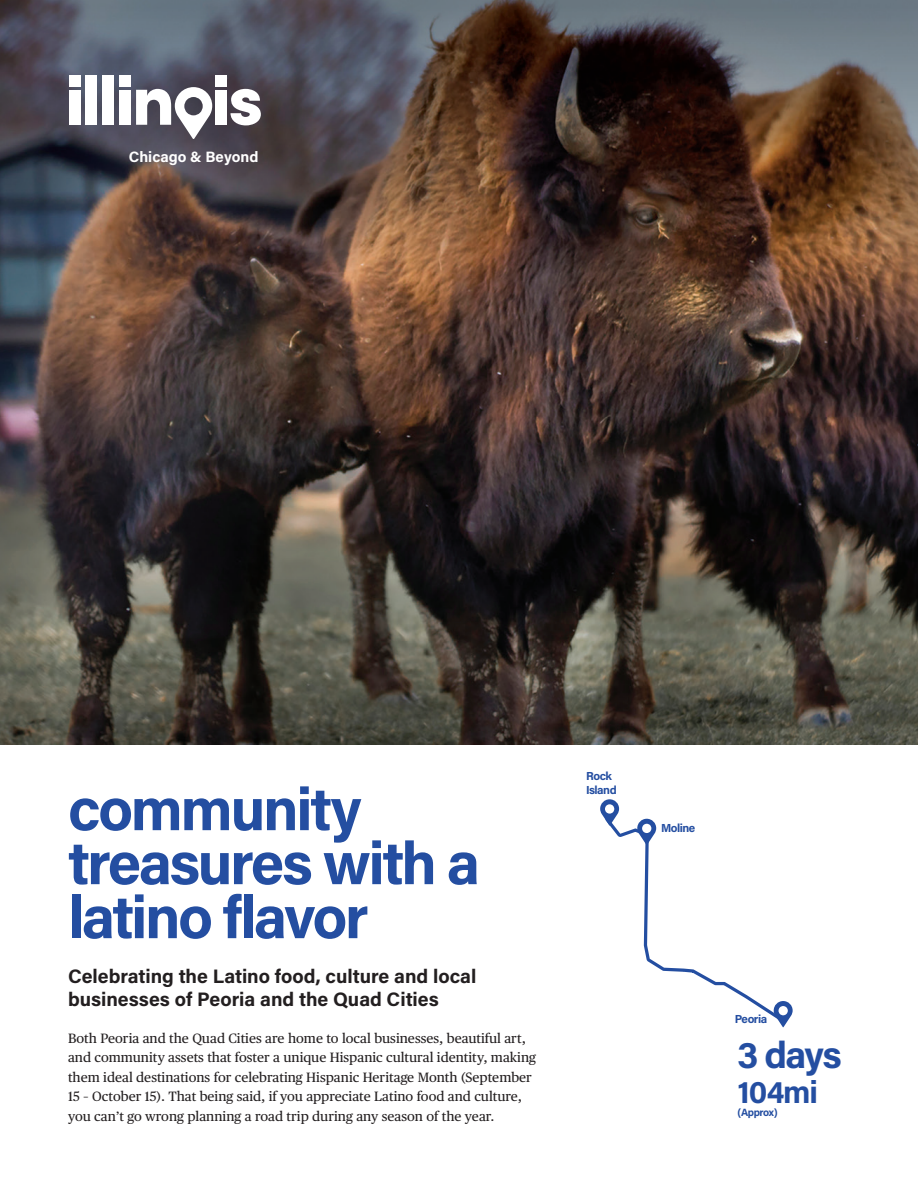
<style>
.page{position:relative;width:918px;height:1188px;background:#fff}
.page>*{position:absolute;margin:0;border:0;box-sizing:border-box;transform-origin:0 0}
.t1{font:700 60px/54px "Acumin Pro";letter-spacing:-.04em;color:#244ea1}
.t2{font:700 37.5px "Acumin Pro";color:#244ea1}
.t3{font:700 31.5px "Acumin Pro";letter-spacing:-.04em;color:#244ea1}
.t4{font:700 19.5px/23.4px "Acumin Pro";color:#231f20}
.t5{font:700 15px "Acumin Pro";color:#fff}
.t6{font:13.5px/19.5px "Publico Text";color:#231f20}
.t7{font:700 11.7px/14px "Acumin Pro";letter-spacing:-.04em;color:#244ea1}
.t8{font:700 10.5px "Acumin Pro";letter-spacing:-.04em;color:#244ea1}
</style>
<div class="page">
<img style="left:0;top:0;width:918px;height:744px">
<svg style="left:600px;top:799px;width:193px;height:228px"></svg>
<div style="left:69px;top:90px;width:11px;height:35px;background:#fff"></div>
<div style="left:86px;top:75px;width:11px;height:50px;background:#fff"></div>
<div style="left:103px;top:75px;width:11px;height:50px;background:#fff"></div>
<div style="left:119px;top:90px;width:11px;height:35px;background:#fff"></div>
<div style="left:216px;top:90px;width:11px;height:35px;background:#fff"></div>
<svg style="left:231px;top:89px;width:30px;height:36px"></svg>
<div style="left:69px;top:75px;width:11px;height:11px;background:#fff"></div>
<div style="left:119px;top:75px;width:11px;height:11px;background:#fff"></div>
<div style="left:216px;top:75px;width:11px;height:11px;background:#fff"></div>
<svg style="left:136px;top:87px;width:76px;height:52px"></svg>
<p class="t5" style="left:129px;top:146px;width:131px">Chicago &amp; Beyond</p>
<p class="t7" style="left:586px;top:769px;width:32px">Rock<br>Island</p>
<h1 class="t1" style="left:68px;top:780px;width:414px">community treasures with a latino flavor</h1>
<h3 class="t4" style="left:68px;top:963px;width:410px">Celebrating the Latino food, culture and local businesses of Peoria and the Quad Cities</h3>
<p class="t6" style="left:68px;top:1027px;width:470px">Both Peoria and the Quad Cities are home to local businesses, beautiful art, and community assets that foster a unique Hispanic cultural identity, making them ideal destinations for celebrating Hispanic Heritage Month (September 15 – October 15). That being said, if you appreciate Latino food and culture, you can’t go wrong planning a road trip during any season of the year.</p>
<h2 class="t2" style="left:738px;top:1029px;width:106px">3 days</h2>
<p class="t7" style="left:661px;top:821px;width:36px">Moline</p>
<p class="t7" style="left:735px;top:1012px;width:34px">Peoria</p>
<h3 class="t3" style="left:738px;top:1070px;width:82px">104mi</h3>
<p class="t8" style="left:738px;top:1104px;width:42px">(Approx)</p>
</div>
